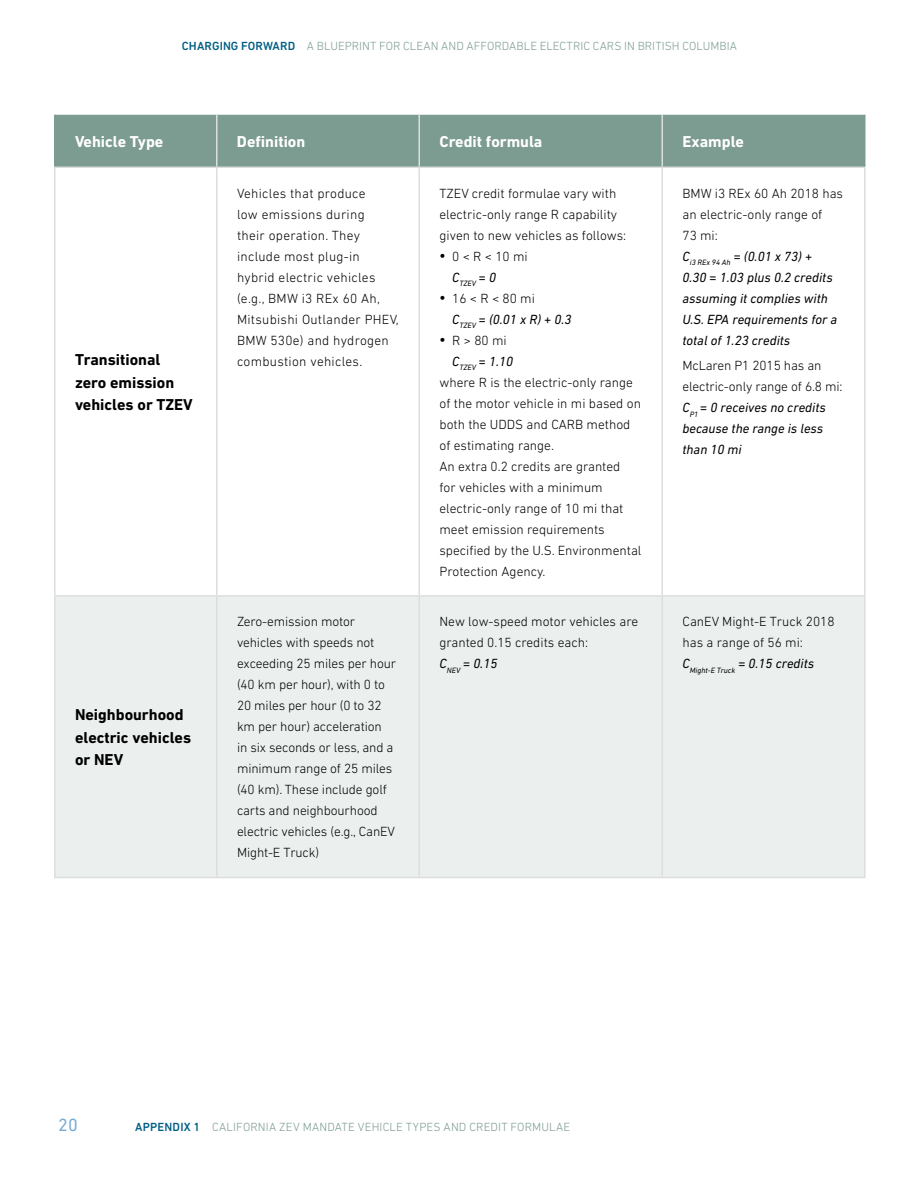
<style>
.page{position:relative;width:918px;height:1188px;background:#fff}
.page>*{position:absolute;margin:0;border:0;box-sizing:border-box;transform-origin:0 0}
.t1{font:18px "DIN Next LT Pro";color:#7badd3}
.t2{font:700 16.05px/22.5px "DIN Next LT Pro";color:#000}
.t3{font:700 16.05px "DIN Next LT Pro";color:#fff}
.t4{font:300 13.5px/21px "DIN Next LT Pro";color:#000}
.t5{font:italic 13.5px/21px "DIN Next LT Pro";color:#000}
.t6{font:300 13.5px/21px "DIN Next LT Pro";letter-spacing:.02em;color:#000}
.t7{font:300 12px "DIN Next LT Pro";letter-spacing:.01em;color:#7d9c91}
.t8{font:italic 7.8px "DIN Next LT Pro";color:#000}
.s1{font-weight:500;color:#005e85}
.s2{font-weight:300;font-style:normal}
.s3{font-weight:400;font-style:italic}
</style>
<div class="page">
<div style="left:56px;top:115px;width:808px;height:52px;background:#7d9c91"></div>
<div style="left:56px;top:597px;width:808px;height:280px;background:#ebf0ee"></div>
<hr style="left:216px;top:115px;width:2px;height:52px;background:#dcddde">
<hr style="left:418px;top:115px;width:2px;height:52px;background:#dcddde">
<hr style="left:662px;top:115px;width:1px;height:52px;background:#dcddde">
<hr style="left:54px;top:167px;width:163px;height:1px;background:#dcddde">
<hr style="left:217px;top:167px;width:202px;height:1px;background:#dcddde">
<hr style="left:419px;top:167px;width:243px;height:1px;background:#dcddde">
<hr style="left:662px;top:167px;width:204px;height:1px;background:#dcddde">
<hr style="left:54px;top:168px;width:2px;height:427px;background:#dcddde">
<hr style="left:216px;top:168px;width:2px;height:427px;background:#dcddde">
<hr style="left:418px;top:168px;width:2px;height:427px;background:#dcddde">
<hr style="left:662px;top:168px;width:1px;height:427px;background:#dcddde">
<hr style="left:864px;top:168px;width:2px;height:427px;background:#dcddde">
<hr style="left:54px;top:595px;width:163px;height:2px;background:#dcddde">
<hr style="left:54px;top:597px;width:2px;height:280px;background:#dcddde">
<hr style="left:217px;top:595px;width:202px;height:2px;background:#dcddde">
<hr style="left:216px;top:597px;width:2px;height:280px;background:#dcddde">
<hr style="left:419px;top:595px;width:243px;height:2px;background:#dcddde">
<hr style="left:418px;top:597px;width:2px;height:280px;background:#dcddde">
<hr style="left:662px;top:595px;width:204px;height:2px;background:#dcddde">
<hr style="left:662px;top:597px;width:1px;height:280px;background:#dcddde">
<hr style="left:864px;top:597px;width:2px;height:280px;background:#dcddde">
<hr style="left:54px;top:877px;width:163px;height:1px;background:#dcddde">
<hr style="left:217px;top:877px;width:202px;height:1px;background:#dcddde">
<hr style="left:419px;top:877px;width:243px;height:1px;background:#dcddde">
<hr style="left:662px;top:877px;width:204px;height:1px;background:#dcddde">
<hr style="left:54px;top:115px;width:2px;height:52px;background:#7d9c91">
<hr style="left:864px;top:115px;width:2px;height:52px;background:#7d9c91">
<p class="t7" style="left:182px;top:39px;width:557px"><span class="s1">CHARGING FORWARD</span> A BLUEPRINT FOR CLEAN AND AFFORDABLE ELECTRIC CARS IN BRITISH COLUMBIA</p>
<p class="t3" style="left:75px;top:132px;width:90px">Vehicle Type</p>
<p class="t3" style="left:237px;top:132px;width:70px">Definition</p>
<p class="t3" style="left:439px;top:132px;width:104px">Credit formula</p>
<p class="t3" style="left:682px;top:132px;width:63px">Example</p>
<p class="t2" style="left:75px;top:348px;width:119px">Transitional zero emission vehicles or TZEV</p>
<p class="t2" style="left:75px;top:703px;width:118px">Neighbourhood electric vehicles or NEV</p>
<p class="t6" style="left:237px;top:182px;width:163px">Vehicles that produce<br>low emissions during<br>their operation. They include most plug-in hybrid electric vehicles (e.g., BMW i3 REx 60 Ah,<br>Mitsubishi Outlander PHEV,<br>BMW 530e) and hydrogen combustion vehicles.</p>
<p class="t4" style="left:440px;top:182px;width:188px">TZEV credit formulae vary with electric-only range R capability given to new vehicles as follows:</p>
<p class="t4" style="left:440px;top:246px;width:90px">• 0 &lt; R &lt; 10 mi</p>
<p class="t8" style="left:452px;top:279px;width:45px"><sup>C</sup>TZEV <sup>=</sup> <sup>0</sup></p>
<p class="t5" style="left:452px;top:287px;width:121px;text-indent:-13px">• <span class="s2">16 &lt; R &lt; 80 mi<br></span>C<sub>TZEV</sub> = (0.01 x R) + 0.3</p>
<p class="t4" style="left:440px;top:329px;width:69px">• R &gt; 80 mi</p>
<p class="t5" style="left:452px;top:350px;width:62px">C<sub>TZEV</sub> = 1.10</p>
<p class="t4" style="left:440px;top:371px;width:195px">where R is the electric-only range</p>
<p class="t4" style="left:440px;top:392px;width:203px">of the motor vehicle in mi based on</p>
<p class="t4" style="left:440px;top:413px;width:192px">both the UDDS and CARB method</p>
<p class="t4" style="left:440px;top:434px;width:116px">of estimating range.</p>
<p class="t4" style="left:440px;top:455px;width:182px">An extra 0.2 credits are granted</p>
<p class="t4" style="left:440px;top:476px;width:165px">for vehicles with a minimum</p>
<p class="t4" style="left:440px;top:497px;width:185px">electric-only range of 10 mi that</p>
<p class="t4" style="left:440px;top:518px;width:167px">meet emission requirements</p>
<p class="t4" style="left:440px;top:539px;width:203px">specified by the U.S. Environmental</p>
<p class="t4" style="left:440px;top:560px;width:108px">Protection Agency.</p>
<p class="t5" style="left:683px;top:182px;width:162px"><span class="s2">BMW i3 REx 60 Ah 2018 has an electric-only range of<br>73 mi:<br></span>C<sub>i3</sub> <sub>REx</sub> <sub>94</sub> <sub>Ah</sub> = (0.01 x 73) +<br>0.30 = 1.03 plus 0.2 credits assuming it complies with<br>U.S. EPA requirements for a total of 1.23 credits</p>
<p class="t5" style="left:682px;top:355px;width:162px"><span class="s2">McLaren P1 2015 has an electric-only range of 6.8 mi:<br></span>C<sub>P1</sub> = 0 receives no credits because the range is less than 10 mi</p>
<p class="t4" style="left:237px;top:611px;width:161px">Zero-emission motor vehicles with speeds not exceeding 25 miles per hour (40 km per hour), with 0 to<br>20 miles per hour (0 to 32 km per hour) acceleration<br>in six seconds or less, and a minimum range of 25 miles (40 km). These include golf carts and neighbourhood electric vehicles (e.g., CanEV<br>Might-E Truck)</p>
<p class="t4" style="left:440px;top:611px;width:200px">New low-speed motor vehicles are granted 0.15 credits each:<br><span class="s3">C</span><sub>NEV</sub> <span class="s3">= 0.15</span></p>
<p class="t4" style="left:682px;top:611px;width:154px">CanEV Might-E Truck 2018 has a range of 56 mi:<br><span class="s3">C</span><sub>Might-E</sub> <sub>Truck</sub> <span class="s3">= 0.15 credits</span></p>
<h1 class="t1" style="left:58px;top:1114px;width:21px">20</h1>
<p class="t7" style="left:135px;top:1120px;width:437px"><span class="s1">APPENDIX 1</span> CALIFORNIA ZEV MANDATE VEHICLE TYPES AND CREDIT FORMULAE</p>
</div>
